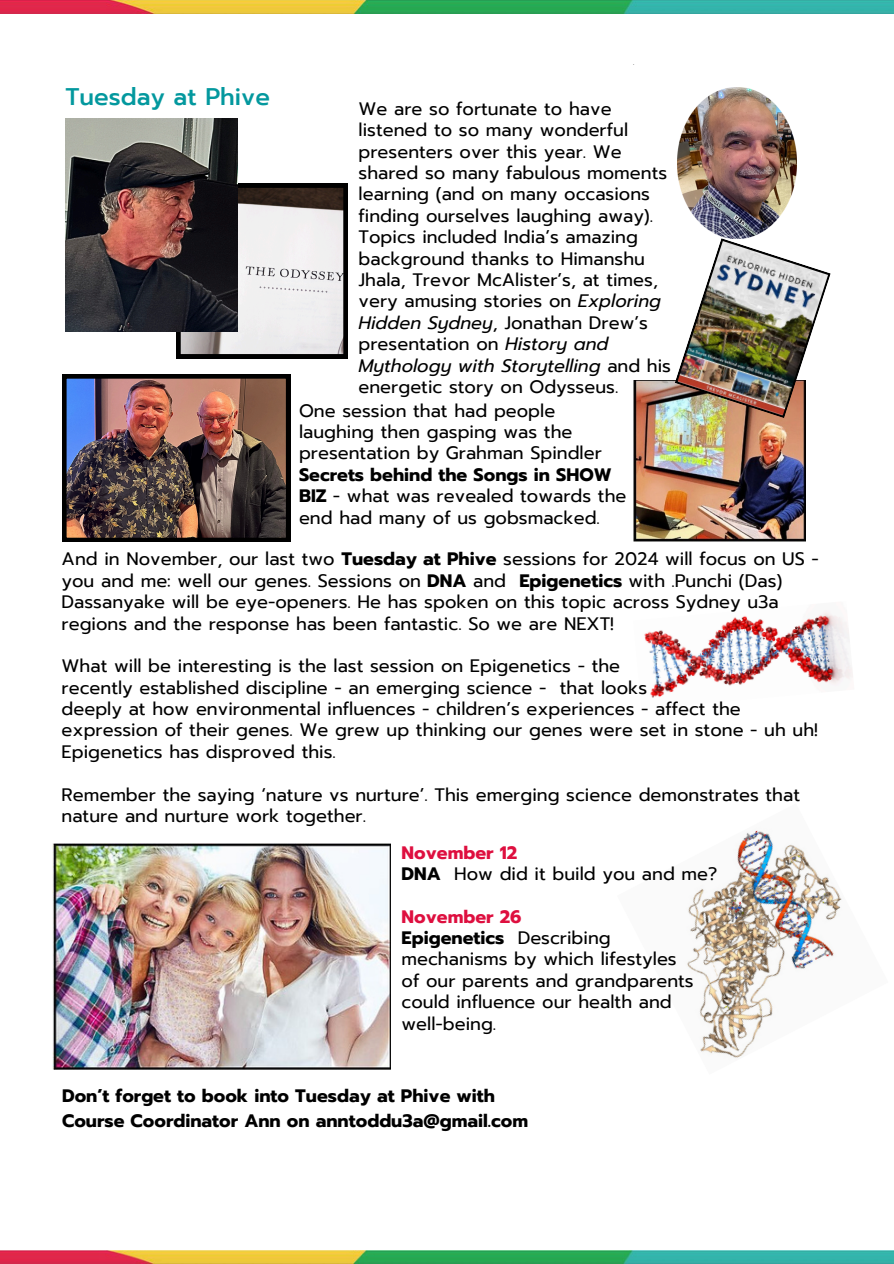
<style>
.page{position:relative;width:894px;height:1264px;background:#fff}
.page>*{position:absolute;margin:0;border:0;box-sizing:border-box;transform-origin:0 0}
.t1{font:500 24px "Prompt";color:#03989e}
.t2{font:18px/21.3px "Prompt";color:#000}
.t3{font:700 18px/24.8px "Prompt";color:#000}
.t4{font:700 18px "Prompt";color:#de0f3f}
.t5{font:6.45px "Prompt";color:#000}
.s1{font-style:italic}
.s2{font-weight:700}
.s3{font-weight:400}
</style>
<div class="page">
<img style="left:0;top:1250px;width:893px;height:13px">
<img style="left:0;top:0;width:893px;height:14px">
<svg style="left:176px;top:183px;width:171px;height:175px"></svg>
<img style="left:65px;top:119px;width:172px;height:212px">
<img style="left:644px;top:610px;width:209px;height:88px">
<img style="left:633px;top:381px;width:172px;height:160px">
<img style="left:674px;top:238px;width:156px;height:180px">
<img style="left:677px;top:88px;width:119px;height:150px">
<img style="left:62px;top:374px;width:228px;height:168px">
<img style="left:687px;top:830px;width:155px;height:228px">
<img style="left:53px;top:843px;width:337px;height:226px">
<p class="t1" style="left:65px;top:78px;width:206px">Tuesday at Phive</p>
<p class="t5" style="left:633px;top:57px;width:3px">.</p>
<p class="t2" style="left:358px;top:98px;width:314px">We are so fortunate to have listened to so many wonderful presenters over this year. We shared so many fabulous moments learning (and on many occasions finding ourselves laughing away).<br>Topics included India’s amazing background thanks to Himanshu<br>Jhala, Trevor McAlister’s, at times, very amusing stories on <span class="s1">Exploring<br>Hidden Sydney</span>, Jonathan Drew’s presentation on <span class="s1">History and<br>Mythology with Storytelling</span> and his energetic story on Odysseus.</p>
<p class="t2" style="left:299px;top:400px;width:329px">One session that had people laughing then gasping was the presentation by Grahman Spindler<br><span class="s2">Secrets behind the Songs in SHOW<br>BIZ</span> - what was revealed towards the end had many of us gobsmacked.</p>
<p class="t2" style="left:62px;top:548px;width:758px">And in November, our last two <span class="s2">Tuesday at Phive</span> sessions for 2024 will focus on US - you and me: well our genes. Sessions on <span class="s2">DNA</span> and <span class="s2">Epigenetics</span> with .Punchi (Das)<br>Dassanyake will be eye-openers. He has spoken on this topic across Sydney u3a regions and the response has been fantastic. So we are NEXT!</p>
<p class="t2" style="left:62px;top:655px;width:560px">What will be interesting is the last session on Epigenetics - the</p>
<p class="t2" style="left:62px;top:677px;width:587px">recently established discipline - an emerging science - that looks</p>
<p class="t2" style="left:62px;top:698px;width:680px">deeply at how environmental influences - children’s experiences - affect the</p>
<p class="t2" style="left:62px;top:719px;width:757px">expression of their genes. We grew up thinking our genes were set in stone - uh uh!<br>Epigenetics has disproved this.</p>
<p class="t2" style="left:62px;top:784px;width:739px">Remember the saying ‘nature vs nurture’. This emerging science demonstrates that nature and nurture work together.</p>
<p class="t4" style="left:401px;top:839px;width:117px">November 12</p>
<p class="t2" style="left:401px;top:863px;width:317px"><span class="s2">DNA</span> How did it build you and me?</p>
<p class="t4" style="left:401px;top:903px;width:121px">November 26</p>
<p class="t3" style="left:401px;top:925px;width:211px">Epigenetics <span class="s3">Describing</span></p>
<p class="t2" style="left:401px;top:948px;width:277px">mechanisms by which lifestyles</p>
<p class="t2" style="left:401px;top:970px;width:293px">of our parents and grandparents</p>
<h2 class="t2" style="left:401px;top:991px;width:271px">could influence our health and</h2>
<p class="t2" style="left:401px;top:1012px;width:96px">well-being.</p>
<p class="t3" style="left:62px;top:1084px;width:467px">Don’t forget to book into Tuesday at Phive with<br>Course Coordinator Ann on anntoddu3a@gmail.com</p>
</div>
